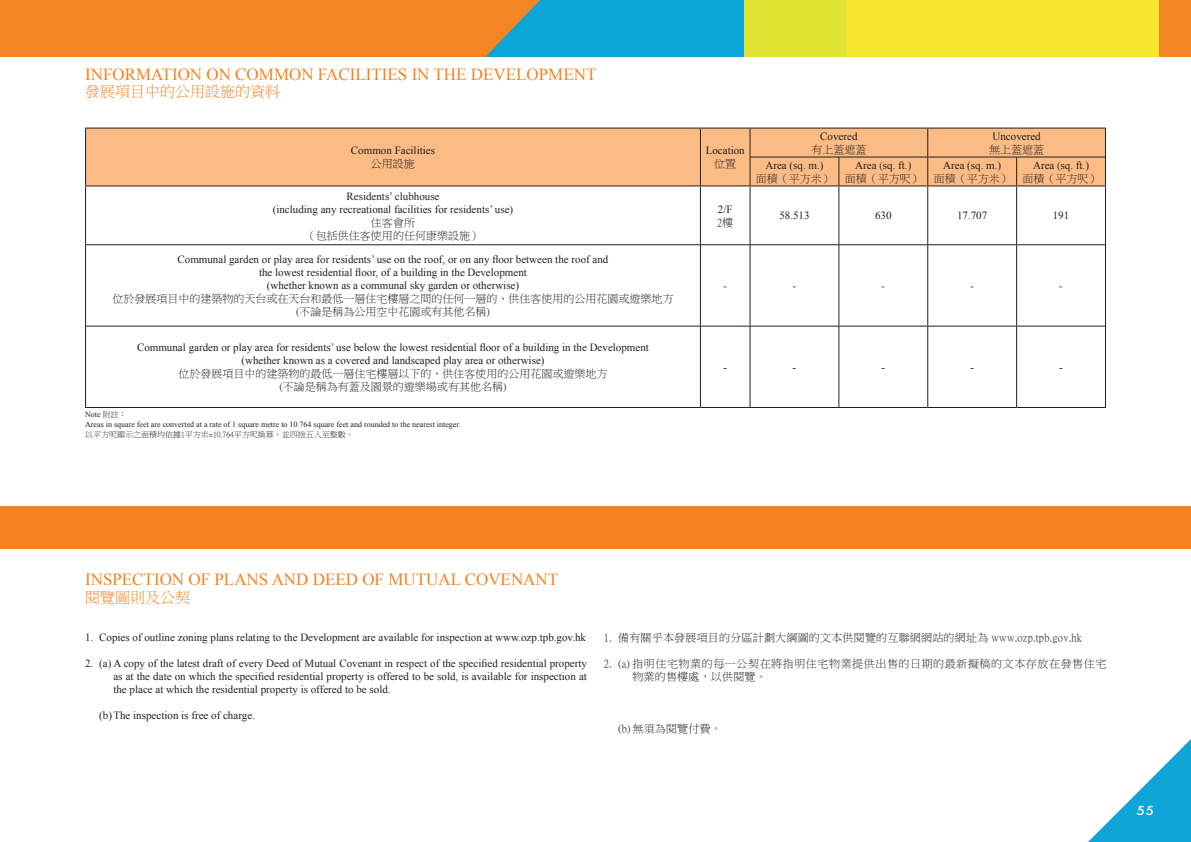
<style>
.page{position:relative;width:1191px;height:842px;background:#fff}
.page>*{position:absolute;margin:0;border:0;box-sizing:border-box;transform-origin:0 0}
.t1{font:17px "Times New Roman";color:#f58220}
.t2{font:15px "P Ming Li U";color:#f58220}
.t3{font:500 12px "Futura";color:#fff;scale:1.1 1}
.t4{font:11px/13px "Times New Roman";color:#231f20;text-align:center}
.t5{font:11px/13px "P Ming Li U";color:#231f20;text-align:center}
.t6{font:11px "P Ming Li U";letter-spacing:.02em;color:#231f20}
.t7{font:11px/13px "P Ming Li U";letter-spacing:.05em;color:#231f20}
.t8{font:8px/10px "Times New Roman";color:#231f20}
.t9{font:8px "P Ming Li U";color:#231f20}
.s1{font-family:"P Ming Li U"}
</style>
<div class="page">
<svg style="left:1088px;top:739px;width:103px;height:103px"></svg>
<div style="left:0;top:0;width:673px;height:57px;background:#f48523"></div>
<svg style="left:594px;top:0;width:252px;height:57px;background:#61be94"></svg>
<svg style="left:485px;top:0;width:109px;height:57px"></svg>
<div style="left:846px;top:0;width:345px;height:57px;background:#f5e62d"></div>
<div style="left:1159px;top:0;width:32px;height:57px;background:#f48523"></div>
<div style="left:0;top:506px;width:1191px;height:42px;background:#f58220"></div>
<div style="left:86px;top:129px;width:1019px;height:56px;background:#fbbb85"></div>
<hr style="left:700px;top:186px;width:1px;height:58px;background:#231f20">
<hr style="left:750px;top:186px;width:1px;height:58px;background:#231f20">
<hr style="left:838px;top:186px;width:1px;height:58px;background:#231f20">
<hr style="left:927px;top:186px;width:1px;height:58px;background:#231f20">
<hr style="left:1016px;top:186px;width:1px;height:58px;background:#231f20">
<hr style="left:86px;top:244px;width:614px;height:1px;background:#231f20">
<hr style="left:700px;top:244px;width:50px;height:1px;background:#231f20">
<hr style="left:700px;top:245px;width:1px;height:81px;background:#231f20">
<hr style="left:750px;top:244px;width:89px;height:1px;background:#231f20">
<hr style="left:750px;top:245px;width:1px;height:81px;background:#231f20">
<hr style="left:839px;top:244px;width:88px;height:1px;background:#231f20">
<hr style="left:838px;top:245px;width:1px;height:81px;background:#231f20">
<hr style="left:927px;top:244px;width:89px;height:1px;background:#231f20">
<hr style="left:927px;top:245px;width:1px;height:81px;background:#231f20">
<hr style="left:1016px;top:244px;width:89px;height:1px;background:#231f20">
<hr style="left:1016px;top:245px;width:1px;height:81px;background:#231f20">
<hr style="left:86px;top:326px;width:614px;height:1px;background:#231f20">
<hr style="left:700px;top:326px;width:50px;height:1px;background:#231f20">
<hr style="left:700px;top:326px;width:1px;height:81px;background:#231f20">
<hr style="left:750px;top:326px;width:89px;height:1px;background:#231f20">
<hr style="left:750px;top:326px;width:1px;height:81px;background:#231f20">
<hr style="left:839px;top:326px;width:88px;height:1px;background:#231f20">
<hr style="left:838px;top:326px;width:1px;height:81px;background:#231f20">
<hr style="left:927px;top:326px;width:89px;height:1px;background:#231f20">
<hr style="left:927px;top:326px;width:1px;height:81px;background:#231f20">
<hr style="left:1016px;top:326px;width:89px;height:1px;background:#231f20">
<hr style="left:1016px;top:326px;width:1px;height:81px;background:#231f20">
<hr style="left:85px;top:185px;width:615px;height:1px;background:#231f20">
<svg style="left:700px;top:129px;width:1px;height:56px"></svg>
<svg style="left:750px;top:129px;width:1px;height:56px"></svg>
<svg style="left:838px;top:158px;width:1px;height:27px"></svg>
<svg style="left:927px;top:129px;width:1px;height:56px"></svg>
<svg style="left:1016px;top:158px;width:1px;height:27px"></svg>
<hr style="left:700px;top:185px;width:50px;height:1px;background:#231f20">
<hr style="left:750px;top:185px;width:89px;height:1px;background:#231f20">
<hr style="left:839px;top:185px;width:88px;height:1px;background:#231f20">
<hr style="left:927px;top:185px;width:89px;height:1px;background:#231f20">
<hr style="left:1016px;top:185px;width:90px;height:1px;background:#231f20">
<hr style="left:750px;top:157px;width:89px;height:1px;background:#231f20">
<hr style="left:839px;top:157px;width:88px;height:1px;background:#231f20">
<hr style="left:927px;top:157px;width:89px;height:1px;background:#231f20">
<hr style="left:1016px;top:157px;width:89px;height:1px;background:#231f20">
<hr style="left:85px;top:128px;width:615px;height:1px;background:#231f20">
<hr style="left:700px;top:128px;width:50px;height:1px;background:#231f20">
<svg style="left:85px;top:129px;width:1px;height:56px"></svg>
<hr style="left:750px;top:128px;width:89px;height:1px;background:#231f20">
<hr style="left:839px;top:128px;width:88px;height:1px;background:#231f20">
<hr style="left:927px;top:128px;width:89px;height:1px;background:#231f20">
<hr style="left:1016px;top:128px;width:90px;height:1px;background:#231f20">
<svg style="left:1105px;top:129px;width:1px;height:56px"></svg>
<hr style="left:85px;top:186px;width:1px;height:59px;background:#231f20">
<hr style="left:1105px;top:186px;width:1px;height:59px;background:#231f20">
<hr style="left:85px;top:245px;width:1px;height:81px;background:#231f20">
<hr style="left:1105px;top:245px;width:1px;height:81px;background:#231f20">
<hr style="left:85px;top:326px;width:1px;height:81px;background:#231f20">
<hr style="left:1105px;top:326px;width:1px;height:81px;background:#231f20">
<hr style="left:85px;top:407px;width:615px;height:1px;background:#231f20">
<hr style="left:700px;top:407px;width:50px;height:1px;background:#231f20">
<hr style="left:750px;top:407px;width:89px;height:1px;background:#231f20">
<hr style="left:839px;top:407px;width:88px;height:1px;background:#231f20">
<hr style="left:927px;top:407px;width:89px;height:1px;background:#231f20">
<hr style="left:1016px;top:407px;width:90px;height:1px;background:#231f20">
<h1 class="t1" style="left:85px;top:62px;width:513px">INFORMATION ON COMMON FACILITIES IN THE DEVELOPMENT</h1>
<h2 class="t2" style="left:85px;top:84px;width:196px">發展項目中的公用設施的資料</h2>
<p class="t4" style="left:351px;top:144px;width:86px">Common Facilities</p>
<p class="t5" style="left:371px;top:158px;width:45px">公用設施</p>
<p class="t4" style="left:273px;top:189px;width:242px">Residents’ clubhouse<br>(including any recreational facilities for residents’ use)</p>
<p class="t5" style="left:305px;top:216px;width:177px">住客會所<br>（包括供住客使用的任何康樂設施）</p>
<p class="t4" style="left:177px;top:253px;width:432px">Communal garden or play area for residents’ use on the roof, or on any floor between the roof and the lowest residential floor, of a building in the Development<br>(whether known as a communal sky garden or otherwise)</p>
<p class="t5" style="left:112px;top:292px;width:562px">位於發展項目中的建築物的天台或在天台和最低一層住宅樓層之間的任何一層的、供住客使用的公用花園或遊樂地方(不論是稱為公用空中花園或有其他名稱)</p>
<p class="t4" style="left:137px;top:341px;width:513px">Communal garden or play area for residents’ use below the lowest residential floor of a building in the Development (whether known as a covered and landscaped play area or otherwise)</p>
<p class="t5" style="left:178px;top:367px;width:431px">位於發展項目中的建築物的最低一層住宅樓層以下的、供住客使用的公用花園或遊樂地方(不論是稱為有蓋及園景的遊樂場或有其他名稱)</p>
<p class="t8" style="left:85px;top:410px;width:377px">Note <span class="s1">附註：<br></span>Areas in square feet are converted at a rate of 1 square metre to 10.764 square feet and rounded to the nearest integer.</p>
<p class="t9" style="left:85px;top:431px;width:270px">以平方呎顯示之面積均依據1平方米=10.764平方呎換算，並四捨五入至整數。</p>
<p class="t4" style="left:705px;top:144px;width:41px">Location</p>
<p class="t5" style="left:714px;top:158px;width:23px">位置</p>
<p class="t4" style="left:718px;top:202px;width:16px">2/F</p>
<p class="t5" style="left:717px;top:216px;width:18px">2樓</p>
<p class="t4" style="left:820px;top:129px;width:39px">Covered</p>
<p class="t5" style="left:811px;top:143px;width:56px">有上蓋遮蓋</p>
<p class="t4" style="left:992px;top:129px;width:50px">Uncovered</p>
<p class="t5" style="left:989px;top:143px;width:56px">無上蓋遮蓋</p>
<p class="t4" style="left:765px;top:158px;width:60px">Area (sq. m.)</p>
<p class="t5" style="left:756px;top:172px;width:78px">面積（平方米）</p>
<p class="t4" style="left:855px;top:158px;width:57px">Area <span class="s1">(</span>sq. ft.)</p>
<p class="t5" style="left:845px;top:172px;width:78px">面積（平方呎）</p>
<p class="t4" style="left:943px;top:158px;width:60px">Area (sq. m.)</p>
<p class="t5" style="left:933px;top:172px;width:78px">面積（平方米）</p>
<p class="t4" style="left:1033px;top:158px;width:57px">Area <span class="s1">(</span>sq. ft.)</p>
<p class="t5" style="left:1022px;top:172px;width:79px">面積（平方呎）</p>
<p class="t4" style="left:779px;top:209px;width:32px">58.513</p>
<p class="t4" style="left:875px;top:209px;width:18px">630</p>
<p class="t4" style="left:957px;top:209px;width:32px">17.707</p>
<p class="t4" style="left:1052px;top:209px;width:18px">191</p>
<p class="t5" style="left:723px;top:279px;width:5px">-</p>
<p class="t5" style="left:792px;top:279px;width:5px">-</p>
<p class="t5" style="left:881px;top:279px;width:5px">-</p>
<p class="t5" style="left:970px;top:279px;width:5px">-</p>
<p class="t5" style="left:1059px;top:279px;width:5px">-</p>
<p class="t4" style="left:723px;top:360px;width:5px">-</p>
<p class="t4" style="left:792px;top:360px;width:5px">-</p>
<p class="t4" style="left:881px;top:360px;width:5px">-</p>
<p class="t4" style="left:970px;top:360px;width:5px">-</p>
<p class="t4" style="left:1059px;top:360px;width:5px">-</p>
<h1 class="t1" style="left:85px;top:568px;width:475px">INSPECTION OF PLANS AND DEED OF MUTUAL COVENANT</h1>
<h2 class="t2" style="left:85px;top:590px;width:106px">閱覽圖則及公契</h2>
<p class="t4" style="left:85px;top:630px;width:502px">1. Copies of outline zoning plans relating to the Development are available for inspection at www.ozp.tpb.gov.hk</p>
<p class="t4" style="left:113px;top:657px;width:475px;text-align:justify;text-indent:-28px">2. (a) A copy of the latest draft of every Deed of Mutual Covenant in respect of the specified residential property as at the date on which the specified residential property is offered to be sold, is available for inspection at the place at which the residential property is offered to be sold.</p>
<p class="t4" style="left:99px;top:709px;width:157px">(b)The inspection is free of charge.</p>
<p class="t6" style="left:604px;top:632px;width:479px">1. 備有關乎本發展項目的分區計劃大綱圖的文本供閱覽的互聯網網站的網址為 www.ozp.tpb.gov.hk</p>
<p class="t7" style="left:632px;top:657px;width:475px;text-indent:-28px">2. (a) 指明住宅物業的每一公契在將指明住宅物業提供出售的日期的最新擬稿的文本存放在發售住宅物業的售樓處，以供閱覽。</p>
<p class="t6" style="left:618px;top:723px;width:105px">(b) 無須為閱覽付費。</p>
<p class="t3" style="left:1136px;top:802px;width:17px">55</p>
</div>
